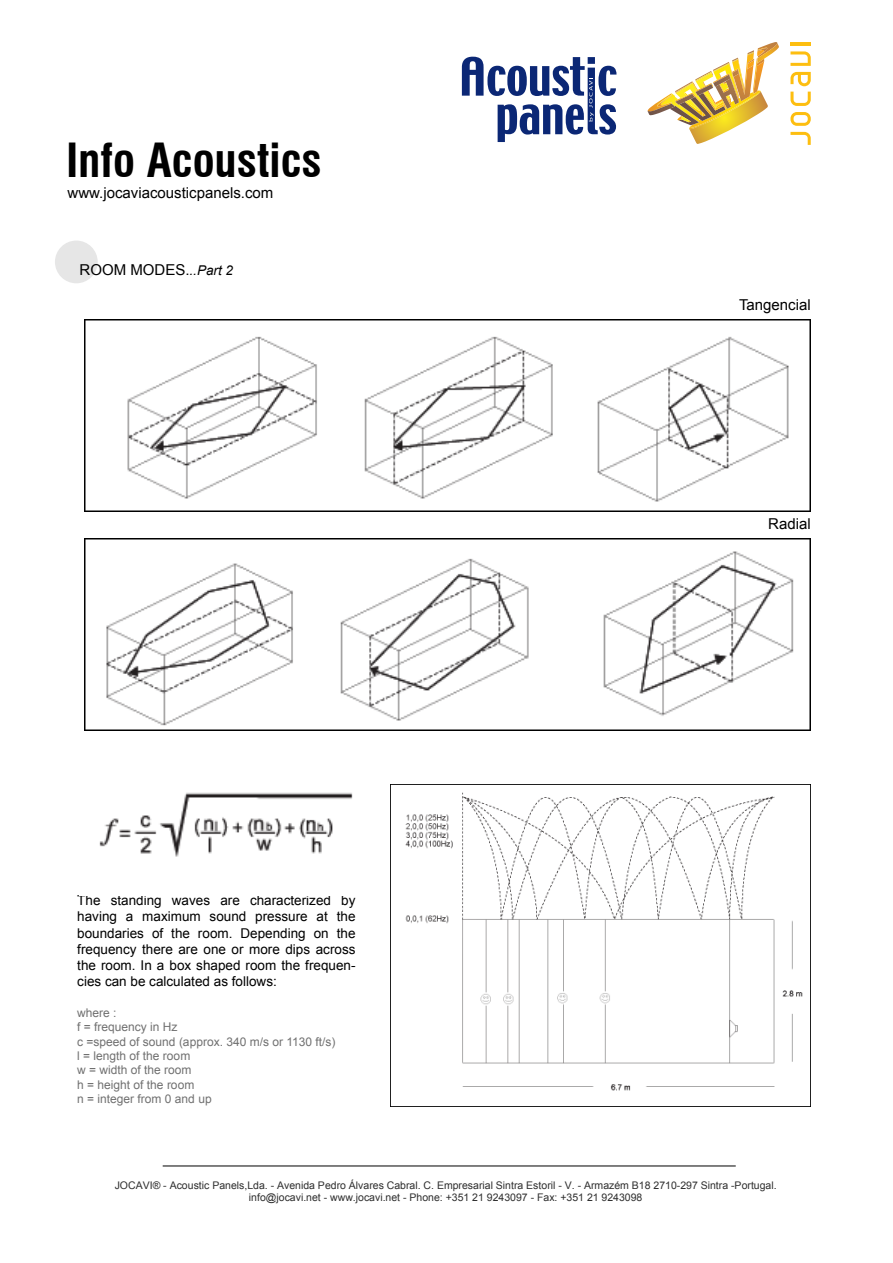
<style>
.page{position:relative;width:893px;height:1263px;background:#fff}
.page>*{position:absolute;margin:0;border:0;box-sizing:border-box;transform-origin:0 0}
.t1{font:700 condensed 45.9px "Swiss 721 BT";color:#000}
.t2{font:15px "Arial";color:#000}
.t3{font:13.5px/16.2px "Arial";color:#000;text-align:justify}
.t4{font:12px/14.4px "Arial";color:#707070}
.t5{font:10.5px/12.6px "Arial";color:#2e2e2e;text-align:center}
.s1{font-style:italic;font-size:13.5px}
</style>
<div class="page">
<img style="left:391px;top:784px;width:420px;height:322px">
<div style="left:55px;top:241px;width:43px;height:42px;background:#e6e6e6;border-radius:50%"></div>
<svg style="left:462px;top:57px;width:154px;height:85px"></svg>
<hr style="left:163px;top:1166px;width:573px;height:1px;background:#000">
<svg style="left:647px;top:42px;width:132px;height:102px"></svg>
<svg style="left:790px;top:132px;width:21px;height:13px"></svg>
<svg style="left:790px;top:112px;width:21px;height:14px"></svg>
<svg style="left:790px;top:92px;width:21px;height:14px"></svg>
<svg style="left:790px;top:72px;width:21px;height:14px"></svg>
<svg style="left:790px;top:51px;width:21px;height:15px"></svg>
<hr style="left:790px;top:42px;width:21px;height:3px;background:#fdbe10">
<img style="left:85px;top:320px;width:726px;height:192px">
<img style="left:85px;top:539px;width:726px;height:192px">
<img style="left:99px;top:792px;width:254px;height:65px">
<p class="t1" style="left:66px;top:133px;width:257px">Info Acoustics</p>
<p class="t2" style="left:68px;top:183px;width:207px">www.jocaviacousticpanels.com</p>
<p class="t2" style="left:80px;top:260px;width:155px">ROOM MODES.<span class="s1">..Part 2</span></p>
<p class="t3" style="left:77px;top:892px;width:280px">The standing waves are characterized by having a maximum sound pressure at the boundaries of the room. Depending on the frequency there are one or more dips across the room. In a box shaped room the frequen&shy;cies can be calculated as follows:</p>
<p class="t4" style="left:77px;top:1005px;width:260px">where :<br>f = frequency in Hz<br>c =speed of sound (approx. 340 m/s or 1130 ft/s) l = length of the room<br>w = width of the room<br>h = height of the room<br>n = integer from 0 and up</p>
<p class="t2" style="left:739px;top:295px;width:73px">Tangencial</p>
<p class="t2" style="left:768px;top:514px;width:44px">Radial</p>
<p class="t5" style="left:115px;top:1178px;width:663px">JOCAVI® - Acoustic Panels,Lda. - Avenida Pedro Álvares Cabral. C. Empresarial Sintra Estoril - V. - Armazém B18 2710-297 Sintra -Portugal. info@jocavi.net - www.jocavi.net - Phone: +351 21 9243097 - Fax: +351 21 9243098</p>
</div>
